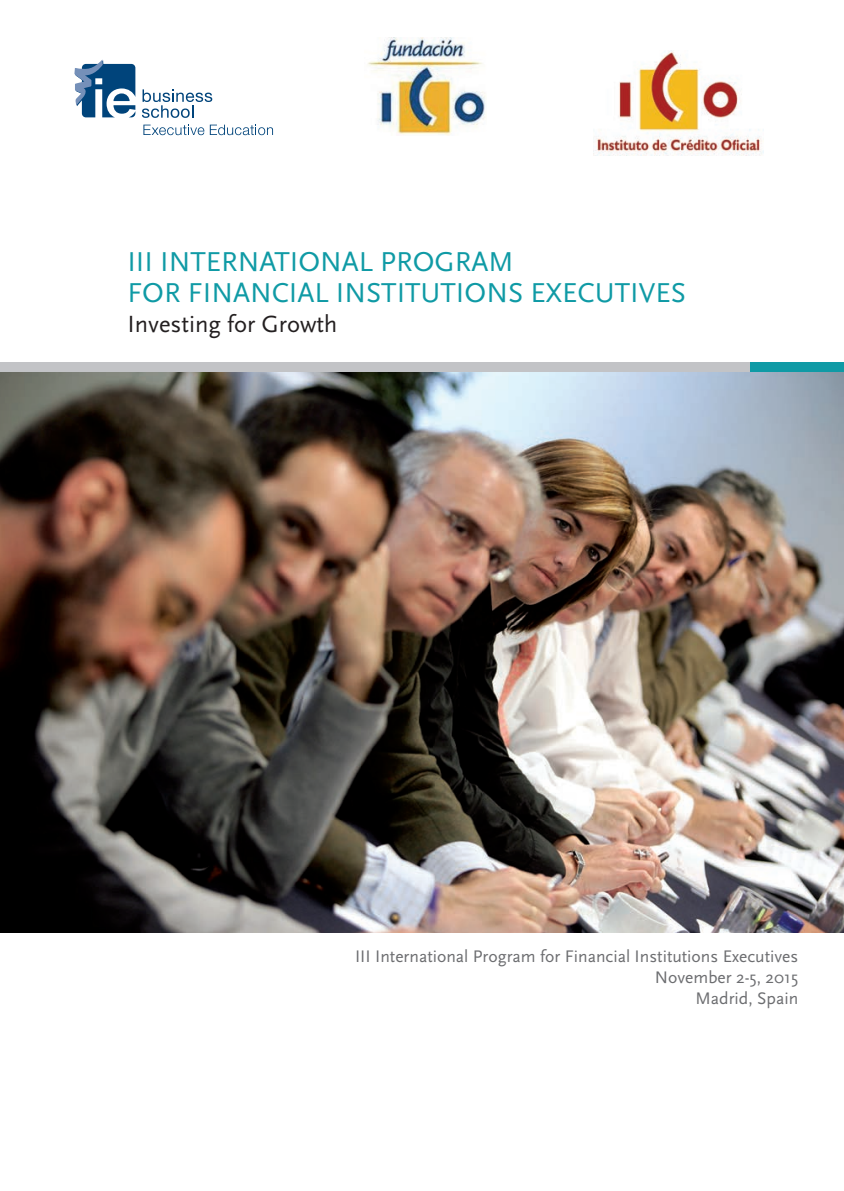
<style>
.page{position:relative;width:844px;height:1191px;background:#fff}
.page>*{position:absolute;margin:0;border:0;box-sizing:border-box;transform-origin:0 0}
.t1{font:28.53px/31.5px "Scala Sans";color:#0f9aa5}
.t2{font:24.5px "Scala Sans";color:#231f20}
.t3{font:17.5px/21px "Scala Sans";color:#6c6d70;text-align:right}
</style>
<div class="page">
<img style="left:0;top:372px;width:843px;height:561px">
<svg style="left:142px;top:89px;width:70px;height:29px"></svg>
<svg style="left:143px;top:125px;width:61px;height:10px"></svg>
<svg style="left:210px;top:125px;width:63px;height:10px"></svg>
<svg style="left:74px;top:60px;width:61px;height:57px"></svg>
<div style="left:0;top:362px;width:843px;height:10px;background:#0f9aa5"></div>
<div style="left:0;top:362px;width:749px;height:10px;background:#c2c3c6"></div>
<img style="left:593px;top:50px;width:170px;height:105px">
<img style="left:368px;top:38px;width:118px;height:98px">
<h1 class="t1" style="left:127px;top:246px;width:560px">III INTERNATIONAL PROGRAM<br>FOR FINANCIAL INSTITUTIONS EXECUTIVES</h1>
<h2 class="t2" style="left:127px;top:310px;width:211px">Investing for Growth</h2>
<p class="t3" style="left:355px;top:946px;width:444px">III International Program for Financial Institutions Executives<br>November 2-5, 2015<br>Madrid, Spain</p>
</div>
